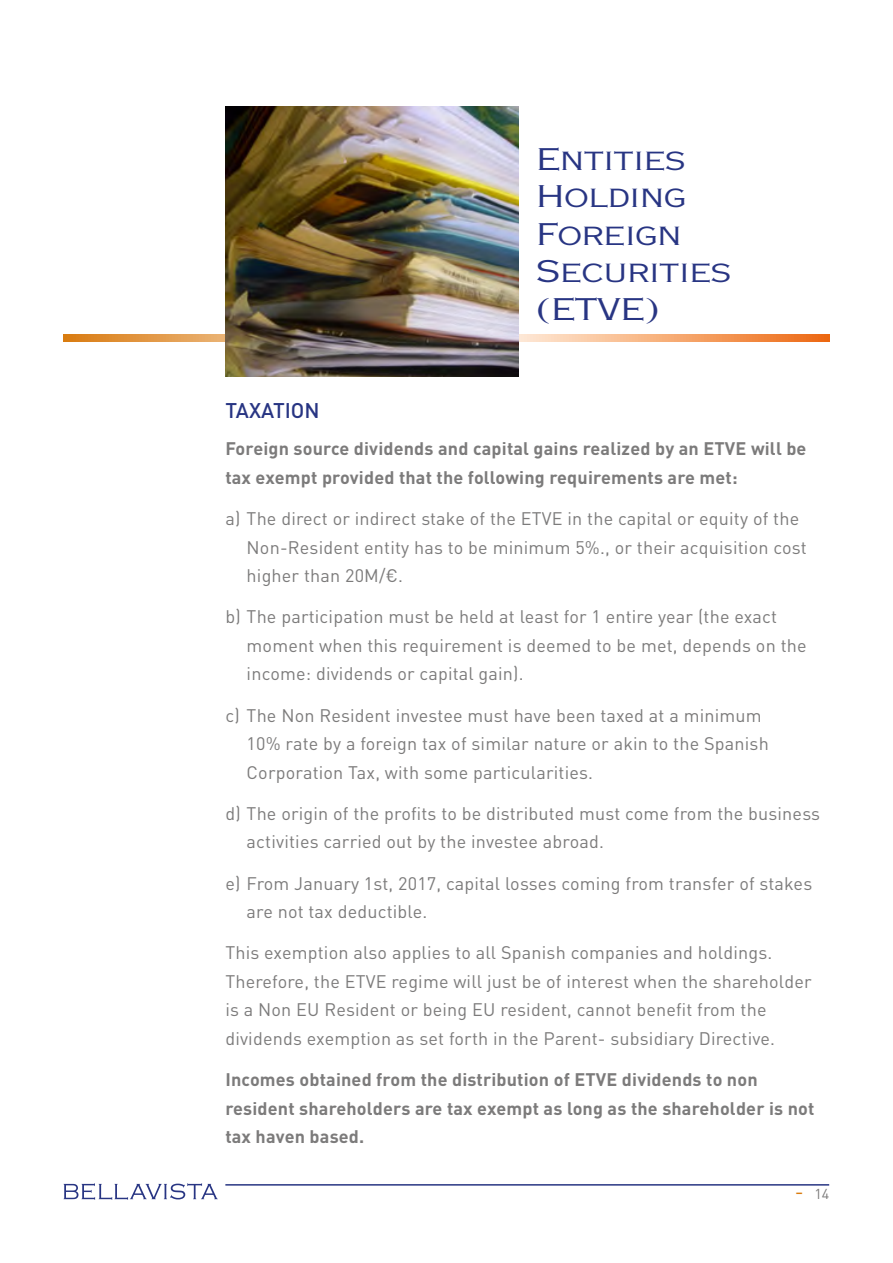
<style>
.page{position:relative;width:893px;height:1263px;background:#fff}
.page>*{position:absolute;margin:0;border:0;box-sizing:border-box;transform-origin:0 0}
.Tít{font:30px/37.5px "Copperplate Gothic Std 29 AB";letter-spacing:-.02em;color:#283583;scale:1.35 1}
.Tit1{font:500 21px "DIN";color:#283583}
.Text{font:18px/28.5px "DIN";letter-spacing:.01em;color:#7c7b7b}
.Text-2{font:700 18px/28.5px "DIN";letter-spacing:.01em;color:#7c7b7b}
.t1{font:14.25px "DIN";color:#7c7b7b}
.s1{font-size:21px;color:#da7c0f}
</style>
<div class="page">
<svg style="left:64px;top:1183px;width:154px;height:17px"></svg>
<hr style="left:225px;top:1184px;width:604px;height:1px;background:#283583">
<svg style="left:64px;top:334px;width:765px;height:8px;background:#eea362"></svg>
<img style="left:225px;top:106px;width:294px;height:270px">
<p class="Tít" style="left:536px;top:140px;width:146px">Entities<br>Holding<br>Foreign<br>Securities (ETVE)</p>
<p class="Tit1" style="left:225px;top:397px;width:96px">TAXATION</p>
<p class="Text-2" style="left:225px;top:434px;width:583px">Foreign source dividends and capital gains realized by an ETVE will be tax exempt provided that the following requirements are met:</p>
<p class="Text" style="left:247px;top:504px;width:562px;text-indent:-21px">a) The direct or indirect stake of the ETVE in the capital or equity of the<br>Non-Resident entity has to be minimum 5%., or their acquisition cost higher than 20M/€.</p>
<p class="Text" style="left:247px;top:602px;width:561px;text-indent:-21px">b) The participation must be held at least for 1 entire year (the exact moment when this requirement is deemed to be met, depends on the income: dividends or capital gain).</p>
<p class="Text" style="left:247px;top:700px;width:524px;text-indent:-21px">c) The Non Resident investee must have been taxed at a minimum<br>10% rate by a foreign tax of similar nature or akin to the Spanish<br>Corporation Tax, with some particularities.</p>
<p class="Text" style="left:247px;top:799px;width:575px;text-indent:-21px">d) The origin of the profits to be distributed must come from the business activities carried out by the investee abroad.</p>
<p class="Text" style="left:247px;top:868px;width:567px;text-indent:-21px">e) From January 1st, 2017, capital losses coming from transfer of stakes are not tax deductible.</p>
<p class="Text" style="left:225px;top:938px;width:588px">This exemption also applies to all Spanish companies and holdings.<br>Therefore, the ETVE regime will just be of interest when the shareholder is a Non EU Resident or being EU resident, cannot benefit from the dividends exemption as set forth in the Parent- subsidiary Directive.</p>
<p class="Text-2" style="left:225px;top:1064px;width:591px">Incomes obtained from the distribution of ETVE dividends to non resident shareholders are tax exempt as long as the shareholder is not tax haven based.</p>
<p class="t1" style="left:795px;top:1185px;width:36px"><span class="s1">-</span> 14</p>
</div>
